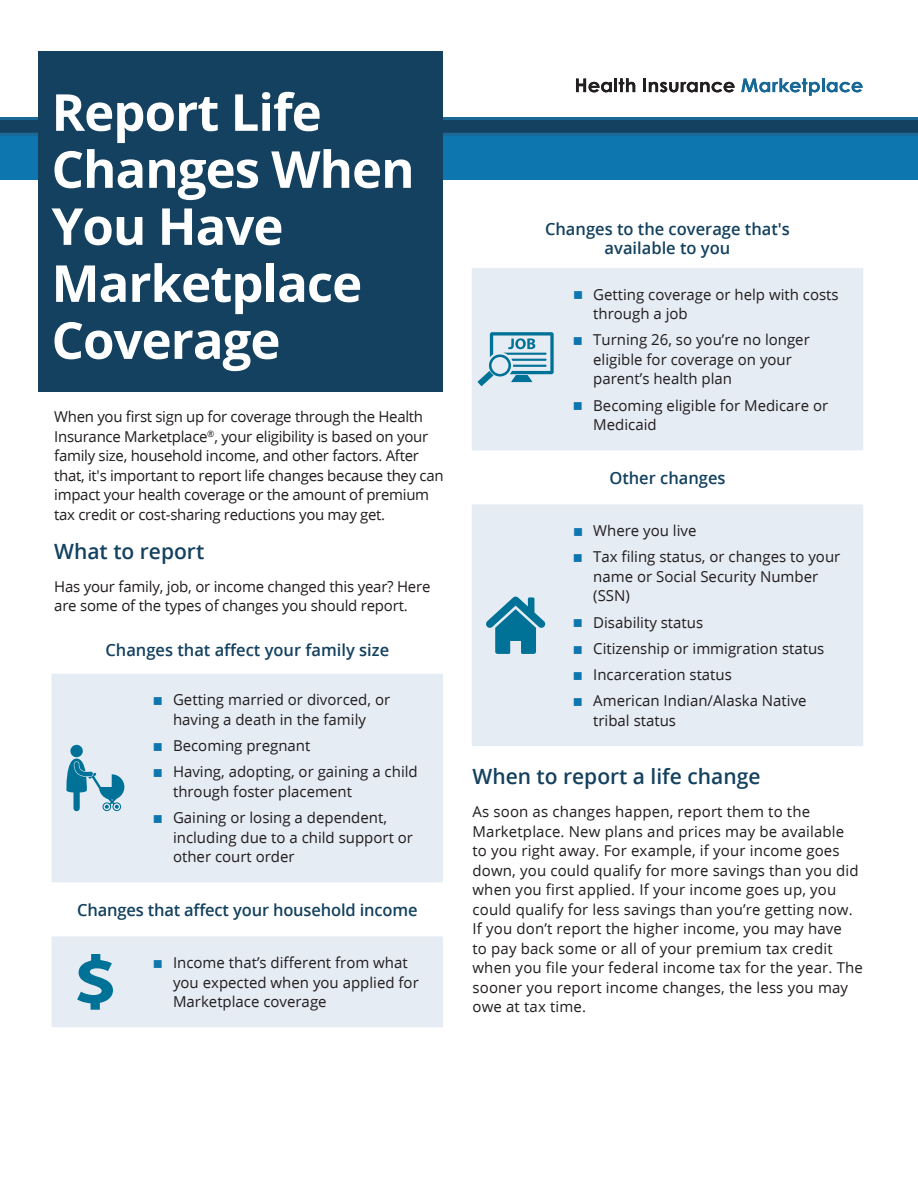
<style>
.page{position:relative;width:918px;height:1188px;background:#fff}
.page>*{position:absolute;margin:0;border:0;box-sizing:border-box;transform-origin:0 0}
.t1{font:700 51px/57px "Open Sans";letter-spacing:-.02em;color:#fff}
.t2{font:600 21px "Open Sans";color:#13415f}
.Paragraph_Style_1{font:600 16.5px/19.8px "Open Sans";color:#13415f;text-align:center}
.text_no_indent{font:15px/19.5px "Open Sans";color:#231f20}
.text_no_indent-2{font:15px/19.5px "Open Sans";letter-spacing:-.02em;color:#231f20}
.s1{color:#0d76ae}
</style>
<div class="page">
<svg style="left:576px;top:79px;width:36px;height:13px"></svg>
<hr style="left:614px;top:78px;width:3px;height:14px;background:#231f20">
<svg style="left:619px;top:78px;width:16px;height:14px"></svg>
<svg style="left:643px;top:79px;width:92px;height:13px"></svg>
<svg style="left:741px;top:78px;width:79px;height:18px"></svg>
<hr style="left:822px;top:78px;width:3px;height:14px;background:#186896">
<svg style="left:827px;top:82px;width:36px;height:10px"></svg>
<div style="left:0;top:118px;width:918px;height:62px;background:#0d76ae"></div>
<svg style="left:0;top:117px;width:918px;height:19px"></svg>
<div style="left:38px;top:51px;width:405px;height:340px;background:#13415f"></div>
<svg style="left:52px;top:674px;width:391px;height:353px;fill:#e6ecf4"></svg>
<svg style="left:65px;top:744px;width:59px;height:67px"></svg>
<svg style="left:75px;top:952px;width:40px;height:60px"></svg>
<svg style="left:472px;top:268px;width:391px;height:478px;fill:#e6ecf4"></svg>
<svg style="left:478px;top:332px;width:76px;height:54px"></svg>
<svg style="left:486px;top:596px;width:60px;height:58px"></svg>
<h1 class="t1" style="left:52px;top:85px;width:365px">Report Life<br>Changes When<br>You Have<br>Marketplace<br>Coverage</h1>
<p class="text_no_indent-2" style="left:54px;top:408px;width:391px">When you first sign up for coverage through the Health Insurance Marketplace<sup>®</sup>, your eligibility is based on your family size, household income, and other factors. After that, it's important to report life changes because they can impact your health coverage or the amount of premium tax credit or cost-sharing reductions you may get.</p>
<h2 class="t2" style="left:54px;top:539px;width:152px">What to report</h2>
<p class="text_no_indent" style="left:54px;top:577px;width:378px">Has your family, job, or income changed this year? Here are some of the types of changes you should report.</p>
<p class="Paragraph_Style_1" style="left:105px;top:641px;width:285px">Changes that affect your family size</p>
<p class="text_no_indent" style="left:153px;top:690px;width:239px;text-align:center"><span class="s1">■</span> Getting married or divorced, or having a death in the family</p>
<p class="text_no_indent" style="left:153px;top:736px;width:159px"><span class="s1">■</span> Becoming pregnant</p>
<p class="text_no_indent" style="left:173px;top:762px;width:246px;text-indent:-20px"><span class="s1">■</span> Having, adopting, or gaining a child through foster placement</p>
<p class="text_no_indent" style="left:173px;top:808px;width:242px;text-indent:-20px"><span class="s1">■</span> Gaining or losing a dependent, including due to a child support or other court order</p>
<p class="Paragraph_Style_1" style="left:77px;top:900px;width:342px">Changes that affect your household income</p>
<p class="text_no_indent" style="left:173px;top:953px;width:247px;text-indent:-20px"><span class="s1">■</span> Income that’s different from what you expected when you applied for<br>Marketplace coverage</p>
<p class="Paragraph_Style_1" style="left:545px;top:219px;width:246px">Changes to the coverage that's available to you</p>
<p class="text_no_indent" style="left:593px;top:285px;width:247px;text-indent:-20px"><span class="s1">■</span> Getting coverage or help with costs through a job</p>
<p class="text_no_indent" style="left:593px;top:330px;width:218px;text-indent:-20px"><span class="s1">■</span> Turning 26, so you’re no longer eligible for coverage on your parent’s health plan</p>
<p class="text_no_indent" style="left:593px;top:396px;width:236px;text-indent:-20px"><span class="s1">■</span> Becoming eligible for Medicare or<br>Medicaid</p>
<p class="Paragraph_Style_1" style="left:609px;top:468px;width:118px">Other changes</p>
<p class="text_no_indent" style="left:573px;top:521px;width:125px"><span class="s1">■</span> Where you live</p>
<p class="text_no_indent" style="left:593px;top:547px;width:249px;text-indent:-20px"><span class="s1">■</span> Tax filing status, or changes to your name or Social Security Number (SSN)</p>
<p class="text_no_indent" style="left:573px;top:613px;width:132px"><span class="s1">■</span> Disability status</p>
<p class="text_no_indent" style="left:573px;top:639px;width:253px"><span class="s1">■</span> Citizenship or immigration status</p>
<p class="text_no_indent" style="left:573px;top:665px;width:160px"><span class="s1">■</span> Incarceration status</p>
<p class="text_no_indent" style="left:593px;top:691px;width:215px;text-indent:-20px"><span class="s1">■</span> American Indian/Alaska Native tribal status</p>
<h3 class="t2" style="left:472px;top:765px;width:290px">When to report a life change</h3>
<p class="text_no_indent" style="left:472px;top:803px;width:392px">As soon as changes happen, report them to the Marketplace. New plans and prices may be available<br>to you right away. For example, if your income goes down, you could qualify for more savings than you did when you first applied. If your income goes up, you could qualify for less savings than you’re getting now.<br>If you don’t report the higher income, you may have<br>to pay back some or all of your premium tax credit when you file your federal income tax for the year. The sooner you report income changes, the less you may owe at tax time.</p>
</div>
